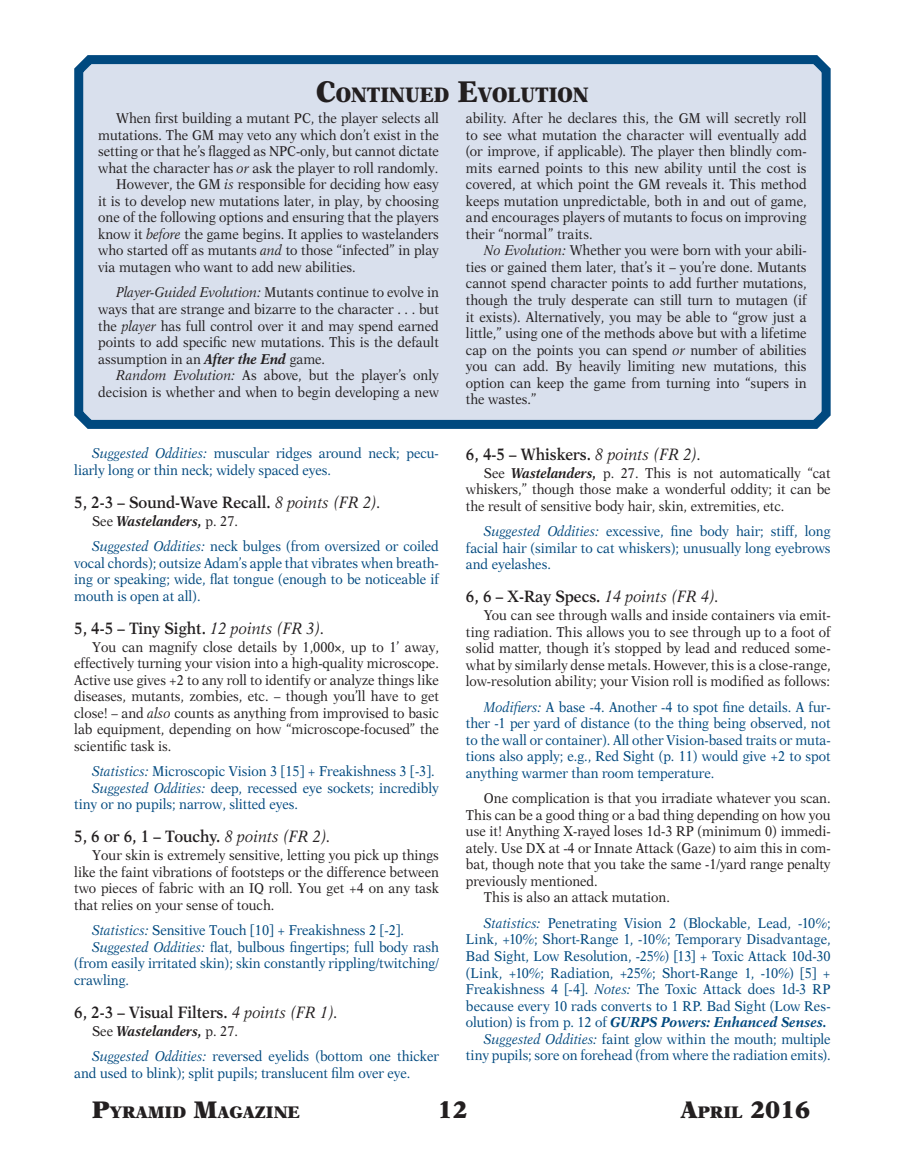
<style>
.page{position:relative;width:905px;height:1175px;background:#fff}
.page>*{position:absolute;margin:0;border:0;box-sizing:border-box;transform-origin:0 0}
.t1{font:900 24px "New Aster";letter-spacing:-.005em;color:#231f20}
.t2{font:900 21px "New Aster";color:#231f20;scale:.9 1}
.t3{font:900 16.8px "New Aster";letter-spacing:-.005em;color:#231f20}
.t4{font:600 16.5px "New Aster";color:#231f20;scale:.9 1}
.t5{font:14.25px/16.5px "New Aster";color:#231f20;text-align:justify;scale:.9 1}
.t6{font:14.25px/16.5px "New Aster";color:#00497f;scale:.9 1}
.s1{font-size:30px}
.s2{font-style:italic}
.s3{font-weight:700;font-style:italic}
.s4{font-weight:400;font-style:italic}
.s5{color:#231f20}
.s6{font-weight:700;font-style:italic;color:#231f20}
.s7{font-size:24px}
.s8{font-size:16.8px}
</style>
<div class="page">
<svg style="left:74px;top:55px;width:757px;height:374px"></svg>
<h2 class="t2" style="left:316px;top:82px;width:304px"><span class="s1">C</span>ONTINUED <span class="s1">E</span>VOLUTION</h2>
<p class="t5" style="left:116px;top:110px;width:360px">When first building a mutant PC, the player selects all</p>
<p class="t5" style="left:98px;top:127px;width:380px">mutations. The GM may veto any which don’t exist in the</p>
<p class="t5" style="left:98px;top:143px;width:380px">setting or that he’s flagged as NPC-only, but cannot dictate</p>
<p class="t5" style="left:98px;top:160px;width:379px">what the character has <span class="s2">or</span> ask the player to roll randomly.</p>
<p class="t5" style="left:116px;top:176px;width:360px">However, the GM <span class="s2">is</span> responsible for deciding how easy</p>
<p class="t5" style="left:98px;top:193px;width:380px">it is to develop new mutations later, in play, by choosing</p>
<p class="t5" style="left:98px;top:209px;width:380px">one of the following options and ensuring that the players</p>
<p class="t5" style="left:98px;top:226px;width:380px">know it <span class="s2">before</span> the game begins. It applies to wastelanders</p>
<p class="t5" style="left:98px;top:242px;width:380px">who started off as mutants <span class="s2">and</span> to those “infected” in play</p>
<p class="t5" style="left:98px;top:259px;width:287px">via mutagen who want to add new abilities.</p>
<p class="t5" style="left:98px;top:284px;width:380px;text-indent:18px"><span class="s2">Player-Guided Evolution:</span> Mutants continue to evolve in ways that are strange and bizarre to the character . . . but the <span class="s2">player</span> has full control over it and may spend earned points to add specific new mutations. This is the default assumption in an <span class="s3">After the End</span> game.</p>
<p class="t5" style="left:98px;top:367px;width:380px;text-align:right"><span class="s2">Random Evolution:</span> As above, but the player’s only decision is whether and when to begin developing a new</p>
<p class="t5" style="left:466px;top:110px;width:380px">ability. After he declares this, the GM will secretly roll to see what mutation the character will eventually add (or improve, if applicable). The player then blindly com&shy;mits earned points to this new ability until the cost is covered, at which point the GM reveals it. This method keeps mutation unpredictable, both in and out of game, and encourages players of mutants to focus on improving their “normal” traits.</p>
<p class="t5" style="left:466px;top:242px;width:380px;text-indent:18px"><span class="s2">No Evolution:</span> Whether you were born with your abili&shy;ties or gained them later, that’s it – you’re done. Mutants cannot spend character points to add further mutations, though the truly desperate can still turn to mutagen (if it exists). Alternatively, you may be able to “grow just a little,” using one of the methods above but with a lifetime cap on the points you can spend <span class="s2">or</span> number of abilities you can add. By heavily limiting new mutations, this option can keep the game from turning into “supers in the wastes.”</p>
<p class="t6" style="left:74px;top:445px;width:407px;text-indent:18px"><span class="s2">Suggested Oddities:</span> muscular ridges around neck; pecu&shy;liarly long or thin neck; widely spaced eyes.</p>
<p class="t4" style="left:74px;top:492px;width:342px">5, 2-3 – Sound-Wave Recall. <span class="s4">8 points (FR 2).</span></p>
<p class="t6" style="left:92px;top:508px;width:387px;line-height:25.5px"><span class="s5">See</span> <span class="s6">Wastelanders,</span> <span class="s5">p. 27.<br></span><span class="s2">Suggested Oddities:</span> neck bulges (from oversized or coiled</p>
<p class="t6" style="left:74px;top:554px;width:407px;text-align:justify">vocal chords); outsize Adam’s apple that vibrates when breath&shy;ing or speaking; wide, flat tongue (enough to be noticeable if mouth is open at all).</p>
<p class="t4" style="left:74px;top:618px;width:280px">5, 4-5 – Tiny Sight. <span class="s4">12 points (FR 3).</span></p>
<p class="t5" style="left:74px;top:638px;width:407px;text-indent:18px">You can magnify close details by 1,000¥, up to 1’ away, effectively turning your vision into a high-quality microscope.<br>Active use gives +2 to any roll to identify or analyze things like diseases, mutants, zombies, etc. – though you’ll have to get close! – and <span class="s2">also</span> counts as anything from improvised to basic lab equipment, depending on how “microscope-focused” the scientific task is.</p>
<p class="t6" style="left:92px;top:763px;width:382px"><span class="s2">Statistics:</span> Microscopic Vision 3 [15] + Freakishness 3 [-3].</p>
<p class="t6" style="left:92px;top:779px;width:387px"><span class="s2">Suggested Oddities:</span> deep, recessed eye sockets; incredibly</p>
<p class="t6" style="left:74px;top:796px;width:250px">tiny or no pupils; narrow, slitted eyes.</p>
<p class="t4" style="left:74px;top:826px;width:287px">5, 6 or 6, 1 – Touchy. <span class="s4">8 points (FR 2).</span></p>
<p class="t5" style="left:74px;top:847px;width:407px;text-indent:18px">Your skin is extremely sensitive, letting you pick up things like the faint vibrations of footsteps or the difference between two pieces of fabric with an IQ roll. You get +4 on any task that relies on your sense of touch.</p>
<p class="t6" style="left:92px;top:922px;width:348px"><span class="s2">Statistics:</span> Sensitive Touch [10] + Freakishness 2 [-2].</p>
<p class="t6" style="left:92px;top:938px;width:387px"><span class="s2">Suggested Oddities:</span> flat, bulbous fingertips; full body rash</p>
<p class="t6" style="left:74px;top:955px;width:407px">(from easily irritated skin); skin constantly rippling/twitching/</p>
<p class="t6" style="left:74px;top:971px;width:62px">crawling.</p>
<p class="t4" style="left:74px;top:1002px;width:295px">6, 2-3 – Visual Filters. <span class="s4">4 points (FR 1).</span></p>
<p class="t6" style="left:92px;top:1018px;width:387px;line-height:25.5px"><span class="s5">See</span> <span class="s6">Wastelanders,</span> <span class="s5">p. 27.<br></span><span class="s2">Suggested Oddities:</span> reversed eyelids (bottom one thicker</p>
<p class="t6" style="left:74px;top:1064px;width:375px">and used to blink); split pupils; translucent film over eye.</p>
<p class="t4" style="left:466px;top:444px;width:263px">6, 4-5 – Whiskers. <span class="s4">8 points (FR 2).</span></p>
<p class="t5" style="left:466px;top:464px;width:407px;text-indent:18px">See <span class="s3">Wastelanders,</span> p. 27. This is not automatically “cat whiskers,” though those make a wonderful oddity; it can be the result of sensitive body hair, skin, extremities, etc.</p>
<p class="t6" style="left:466px;top:523px;width:407px;text-align:justify;text-indent:18px"><span class="s2">Suggested Oddities:</span> excessive, fine body hair; stiff, long facial hair (similar to cat whiskers); unusually long eyebrows and eyelashes.</p>
<p class="t4" style="left:466px;top:587px;width:283px">6, 6 – X-Ray Specs. <span class="s4">14 points (FR 4).</span></p>
<p class="t5" style="left:466px;top:607px;width:407px;text-indent:18px">You can see through walls and inside containers via emit&shy;ting radiation. This allows you to see through up to a foot of solid matter, though it’s stopped by lead and reduced some&shy;what by similarly dense metals. However, this is a close-range, low-resolution ability; your Vision roll is modified as follows:</p>
<p class="t6" style="left:466px;top:698px;width:407px;text-align:justify;text-indent:18px"><span class="s2">Modifiers:</span> A base -4. Another -4 to spot fine details. A fur&shy;ther -1 per yard of distance (to the thing being observed, not to the wall or container). All other Vision-based traits or muta&shy;tions also apply; e.g., Red Sight (p. 11) would give +2 to spot anything warmer than room temperature.</p>
<p class="t5" style="left:484px;top:790px;width:387px">One complication is that you irradiate whatever you scan.</p>
<p class="t5" style="left:466px;top:806px;width:407px">This can be a good thing or a bad thing depending on how you</p>
<p class="t5" style="left:466px;top:823px;width:407px">use it! Anything X-rayed loses 1d-3 RP (minimum 0) immedi-</p>
<p class="t5" style="left:466px;top:839px;width:407px">ately. Use DX at -4 or Innate Attack (Gaze) to aim this in com-</p>
<p class="t5" style="left:466px;top:856px;width:407px">bat, though note that you take the same -1/yard range penalty</p>
<p class="t5" style="left:466px;top:872px;width:148px">previously mentioned.</p>
<p class="t5" style="left:484px;top:889px;width:208px">This is also an attack mutation.</p>
<p class="t6" style="left:466px;top:914px;width:407px;text-align:right"><span class="s2">Statistics:</span> Penetrating Vision 2 (Blockable, Lead, -10%; Link, +10%; Short-Range 1, -10%; Temporary Disadvantage, Bad Sight, Low Resolution, -25%) [13] + Toxic Attack 10d-30 (Link, +10%; Radiation, +25%; Short-Range 1, -10%) [5] + Freakishness 4 [-4]. <span class="s2">Notes:</span> The Toxic Attack does 1d-3 RP because every 10 rads converts to 1 RP. Bad Sight (Low Res&shy;olution) is from p. 12 of <span class="s3">GURPS Powers: Enhanced Senses.<br></span><span class="s2">Suggested Oddities:</span> faint glow within the mouth; multiple tiny pupils; sore on forehead (from where the radiation emits).</p>
<p class="t3" style="left:92px;top:1102px;width:209px"><span class="s7">P</span>YRAMID <span class="s7">M</span>AGAZINE</p>
<h1 class="t1" style="left:437px;top:1095px;width:32px">12</h1>
<h1 class="t1" style="left:680px;top:1095px;width:131px">A<span class="s8">PRIL</span> 2016</h1>
</div>
